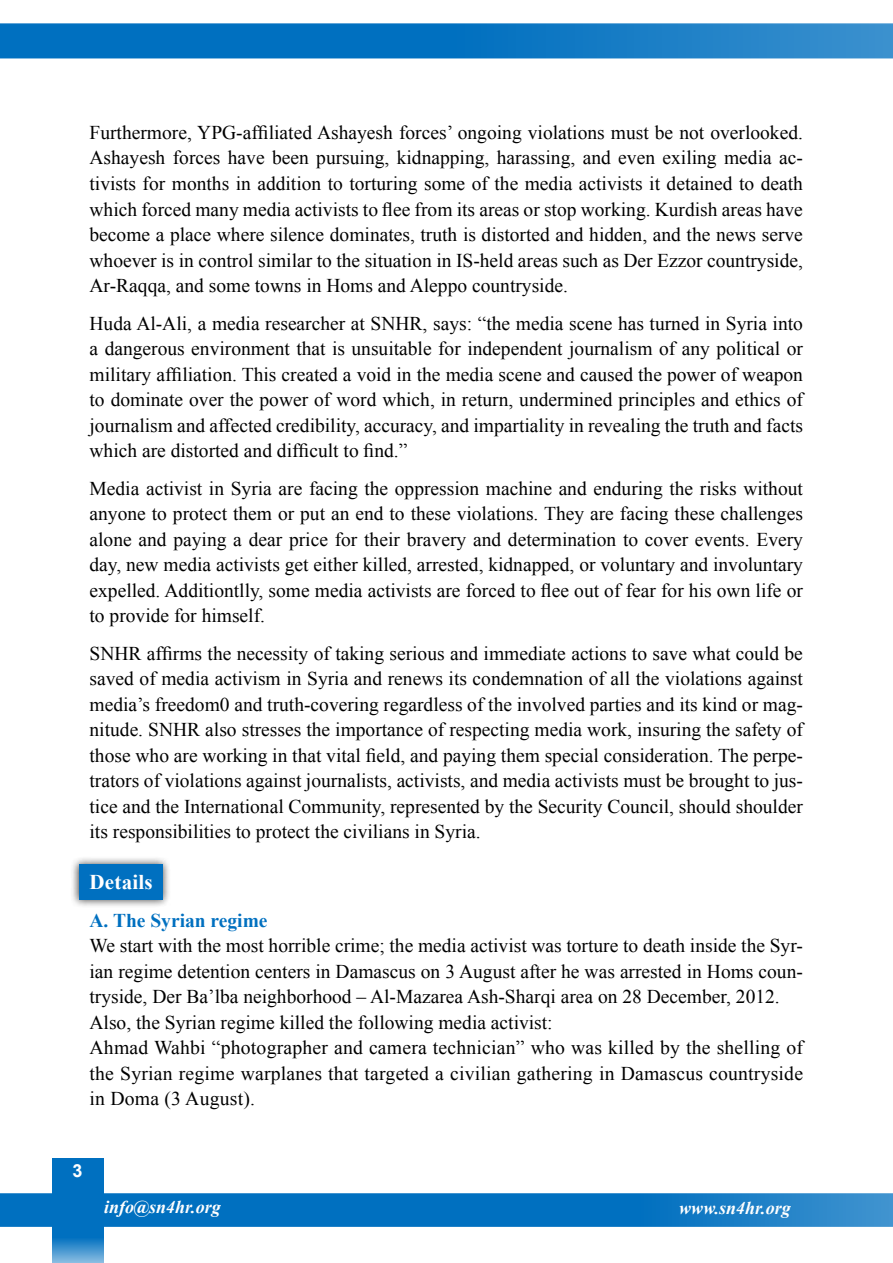
<style>
.page{position:relative;width:893px;height:1263px;background:#fff}
.page>*{position:absolute;margin:0;border:0;box-sizing:border-box;transform-origin:0 0}
.t1{font:700 21px "Times New Roman";letter-spacing:.01em;color:#fff}
.t2{font:19.5px/25.5px "Times New Roman";color:#000;text-align:justify}
.t3{font:700 19.5px "Times New Roman";color:#0070c0}
.t4{font:italic 700 18px "Times New Roman";color:#fff}
.t5{font:700 18px "Arial";color:#fff}
</style>
<div class="page">
<svg style="left:52px;top:1158px;width:51px;height:105px;background:#197ec6"></svg>
<svg style="left:0;top:23px;width:893px;height:35px;background:#1179c4"></svg>
<svg style="left:0;top:1193px;width:893px;height:34px;background:#0b76c2"></svg>
<div style="left:70px;top:856px;width:100px;height:51px;background:#000;opacity:.75"></div>
<div style="left:79px;top:864px;width:83px;height:36px;background:#0070c0"></div>
<p class="t2" style="left:90px;top:119px;width:715px">Furthermore, YPG-affiliated Ashayesh forces’ ongoing violations must be not overlooked.</p>
<p class="t2" style="left:90px;top:170px;width:715px">tivists for months in addition to torturing some of the media activists it detained to death</p>
<p class="t2" style="left:90px;top:145px;width:715px">Ashayesh forces have been pursuing, kidnapping, harassing, and even exiling media ac-</p>
<p class="t2" style="left:90px;top:196px;width:715px">which forced many media activists to flee from its areas or stop working. Kurdish areas have become a place where silence dominates, truth is distorted and hidden, and the news serve whoever is in control similar to the situation in IS-held areas such as Der Ezzor countryside, Ar-Raqqa, and some towns in Homs and Aleppo countryside.</p>
<p class="t2" style="left:90px;top:310px;width:715px">Huda Al-Ali a, media researcher at SNHR, says “: the media scene has turned in Syria into a dangerous environment that is unsuitable for independent journalism of any political or military affiliation. This created a void in the media scene and caused the power of weapon to dominate over the power of word which in, return, undermined principles and ethics of journalism and affected credibility, accuracy, and impartiality in revealing the truth and facts which are distorted and difficult to find “.</p>
<p class="t2" style="left:90px;top:475px;width:715px">Media activist in Syria are facing the oppression machine and enduring the risks without anyone to protect them or put an end to these violations. They are facing these challenges alone and paying a dear price for their bravery and determination to cover events. Every day, new media activists get either killed, arrested, kidnapped, or voluntary and involuntary expelled. Additiontlly, some media activists are forced to flee out of fear for his own life or to provide for himself.</p>
<p class="t2" style="left:90px;top:640px;width:715px">SNHR affirms the necessity of taking serious and immediate actions to save what could be saved of media activism in Syria and renews its condemnation of all the violations against</p>
<p class="t2" style="left:90px;top:716px;width:715px">nitude. SNHR also stresses the importance of respecting media work, insuring the safety of</p>
<p class="t2" style="left:90px;top:691px;width:715px">media s’ freedom0 and truth-covering regardless of the involved parties and its kind or mag-</p>
<p class="t2" style="left:90px;top:742px;width:715px">those who are working in that vital field, and paying them special consideration. The perpe-</p>
<p class="t2" style="left:90px;top:767px;width:715px">trators of violations against journalists, activists, and media activists must be brought to jus-</p>
<p class="t2" style="left:90px;top:793px;width:715px">tice and the International Community, represented by the Security Council, should shoulder</p>
<p class="t2" style="left:90px;top:818px;width:393px">its responsibilities to protect the civilians in Syria.</p>
<p class="t1" style="left:90px;top:867px;width:65px">Details</p>
<p class="t3" style="left:90px;top:906px;width:180px">A. The Syrian regime</p>
<p class="t2" style="left:90px;top:932px;width:715px">We start with the most horrible crime; the media activist was torture to death inside the Syr-</p>
<p class="t2" style="left:90px;top:958px;width:715px">ian regime detention centers in Damascus on 3 August after he was arrested in Homs coun-</p>
<p class="t2" style="left:90px;top:983px;width:692px">tryside, Der Ba’lba neighborhood – Al-Mazarea Ash-Sharqi area on 28 December, 2012.</p>
<p class="t2" style="left:90px;top:1009px;width:715px;text-align:left">Also, the Syrian regime killed the following media activist:<br>Ahmad Wahbi “photographer and camera technician” who was killed by the shelling of the Syrian regime warplanes that targeted a civilian gathering in Damascus countryside in Doma (3 August .(</p>
<p class="t5" style="left:72px;top:1158px;width:12px">3</p>
<p class="t4" style="left:104px;top:1194px;width:118px">info@sn4hr.org</p>
<p class="t4" style="left:679px;top:1195px;width:113px">www.sn4hr.org</p>
</div>
